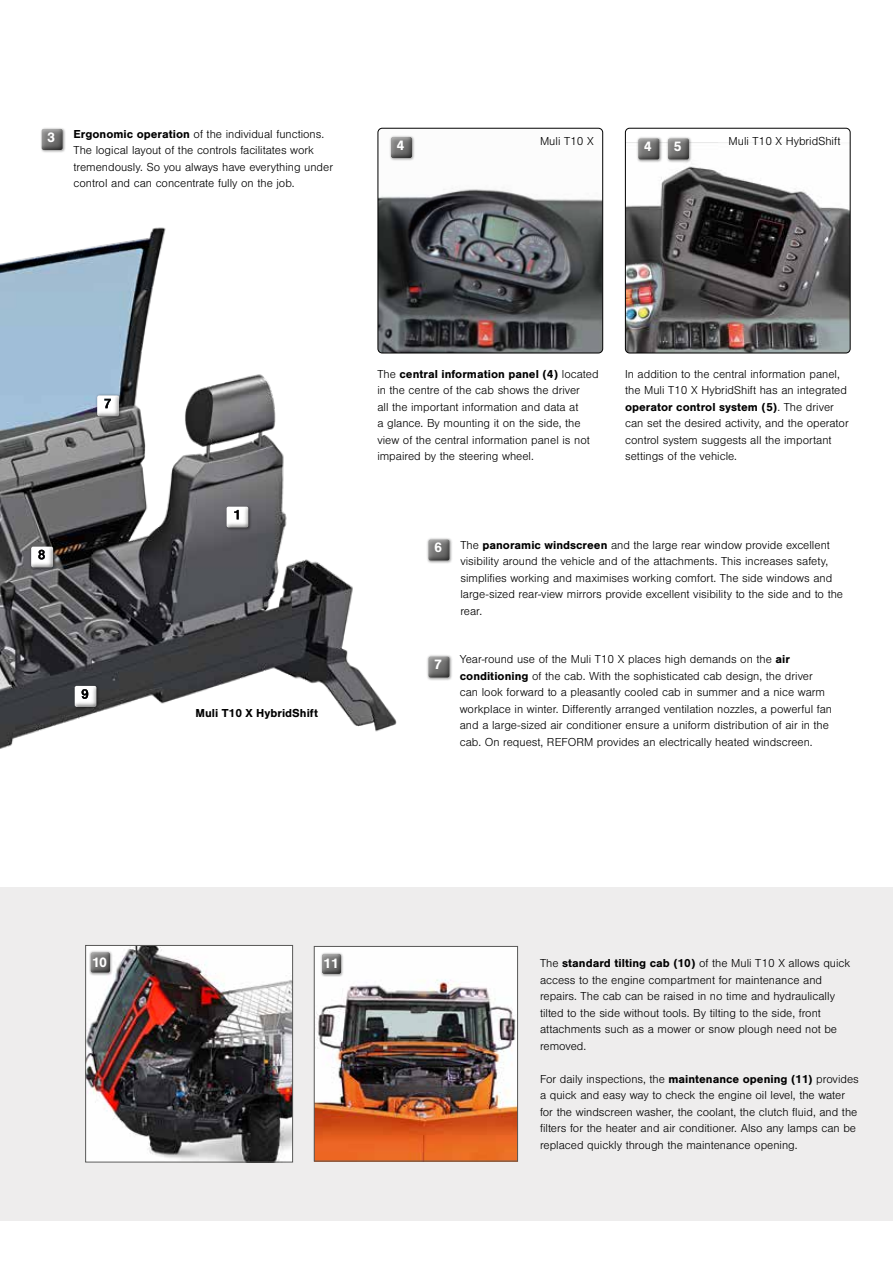
<style>
.page{position:relative;width:893px;height:1263px;background:#fff}
.page>*{position:absolute;margin:0;border:0;box-sizing:border-box;transform-origin:0 0}
.t1{font:700 14.25px "Nimbus San";color:#fff}
.t2{font:300 12px/16.5px "Nimbus San";color:#000}
.t3{font:700 12px "Nimbus San";color:#000}
.s1{font-weight:700}
</style>
<div class="page">
<div style="left:0;top:887px;width:893px;height:333px;background:#eeeded"></div>
<img style="left:87px;top:947px;width:204px;height:213px">
<div style="left:85px;top:945px;width:208px;height:217px;border:1px solid #575756"></div>
<img style="left:316px;top:948px;width:200px;height:211px">
<div style="left:314px;top:946px;width:204px;height:215px;border:1px solid #575756"></div>
<div style="left:320px;top:952px;width:24px;height:25px;background:#000;opacity:.4"></div>
<div style="left:321px;top:951px;width:26px;height:24px;background:#000;opacity:.75"></div>
<div style="left:427px;top:655px;width:26px;height:26px;background:#000;opacity:.4"></div>
<div style="left:427px;top:655px;width:29px;height:24px;background:#000;opacity:.75"></div>
<div style="left:427px;top:538px;width:26px;height:26px;background:#000;opacity:.4"></div>
<div style="left:427px;top:538px;width:29px;height:24px;background:#000;opacity:.75"></div>
<div style="left:40px;top:127px;width:26px;height:26px;background:#000;opacity:.4"></div>
<div style="left:40px;top:127px;width:29px;height:24px;background:#000;opacity:.75"></div>
<img style="left:625px;top:142px;width:225px;height:211px">
<div style="left:625px;top:128px;width:225px;height:225px;border:1px solid #000;border-radius:4px"></div>
<div style="left:666px;top:137px;width:26px;height:26px;background:#000;opacity:.4"></div>
<div style="left:667px;top:137px;width:29px;height:24px;background:#000;opacity:.75"></div>
<div style="left:636px;top:137px;width:27px;height:26px;background:#000;opacity:.4"></div>
<div style="left:637px;top:137px;width:29px;height:24px;background:#000;opacity:.75"></div>
<img style="left:378px;top:128px;width:225px;height:225px">
<div style="left:378px;top:128px;width:225px;height:225px;border:1px solid #000;border-radius:4px"></div>
<div style="left:389px;top:135px;width:27px;height:27px;background:#000;opacity:.4"></div>
<div style="left:390px;top:135px;width:29px;height:24px;background:#000;opacity:.75"></div>
<img style="left:0;top:223px;width:397px;height:526px">
<div style="left:95px;top:394px;width:27px;height:26px;background:#000;opacity:.4"></div>
<div style="left:96px;top:394px;width:30px;height:24px;background:#000;opacity:.75"></div>
<div style="left:225px;top:505px;width:27px;height:26px;background:#525156"></div>
<div style="left:225px;top:505px;width:30px;height:24px;background:#000;opacity:.75"></div>
<div style="left:29px;top:545px;width:27px;height:26px;background:#000;opacity:.4"></div>
<div style="left:30px;top:545px;width:30px;height:24px;background:#000;opacity:.75"></div>
<div style="left:73px;top:684px;width:27px;height:26px;background:#323232"></div>
<div style="left:73px;top:684px;width:31px;height:24px;background:#000;opacity:.75"></div>
<div style="left:89px;top:950px;width:24px;height:26px;background:#000;opacity:.4"></div>
<div style="left:89px;top:950px;width:27px;height:24px;background:#000;opacity:.75"></div>
<p class="t1" style="left:47px;top:129px;width:9px">3</p>
<p class="t2" style="left:74px;top:126px;width:261px"><span class="s1">Ergonomic operation</span> of the individual functions.<br>The logical layout of the controls facilitates work tremendously. So you always have everything under control and can concentrate fully on the job.</p>
<p class="t1" style="left:397px;top:137px;width:9px">4</p>
<p class="t2" style="left:540px;top:133px;width:55px">Muli T10 X</p>
<p class="t2" style="left:729px;top:133px;width:113px">Muli T10 X HybridShift</p>
<p class="t1" style="left:644px;top:138px;width:9px">4</p>
<p class="t1" style="left:673px;top:138px;width:9px">5</p>
<p class="t3" style="left:196px;top:706px;width:124px">Muli T10 X HybridShift</p>
<p class="t2" style="left:377px;top:366px;width:223px">The <span class="s1">central information panel (4)</span> located in the centre of the cab shows the driver<br>all the important information and data at<br>a glance. By mounting it on the side, the view of the central information panel is not impaired by the steering wheel.</p>
<p class="t2" style="left:625px;top:366px;width:225px">In addition to the central information panel, the Muli T10 X HybridShift has an integrated <span class="s1">operator control system (5)</span>. The driver can set the desired activity, and the operator control system suggests all the important settings of the vehicle.</p>
<p class="t1" style="left:434px;top:539px;width:9px">6</p>
<p class="t2" style="left:460px;top:537px;width:384px">The <span class="s1">panoramic windscreen</span> and the large rear window provide excellent visibility around the vehicle and of the attachments. This increases safety, simplifies working and maximises working comfort. The side windows and large-sized rear-view mirrors provide excellent visibility to the side and to the rear.</p>
<p class="t1" style="left:434px;top:656px;width:9px">7</p>
<p class="t2" style="left:460px;top:651px;width:374px">Year-round use of the Muli T10 X places high demands on the <span class="s1">air conditioning</span> of the cab. With the sophisticated cab design, the driver can look forward to a pleasantly cooled cab in summer and a nice warm workplace in winter. Differently arranged ventilation nozzles, a powerful fan and a large-sized air conditioner ensure a uniform distribution of air in the cab. On request, REFORM provides an electrically heated windscreen.</p>
<p class="t1" style="left:92px;top:954px;width:17px">10</p>
<p class="t1" style="left:323px;top:955px;width:17px">11</p>
<p class="t2" style="left:540px;top:955px;width:312px">The <span class="s1">standard tilting cab (10)</span> of the Muli T10 X allows quick access to the engine compartment for maintenance and repairs. The cab can be raised in no time and hydraulically tilted to the side without tools. By tilting to the side, front attachments such as a mower or snow plough need not be removed.</p>
<p class="t2" style="left:540px;top:1071px;width:320px">For daily inspections, the <span class="s1">maintenance opening (11)</span> provides a quick and easy way to check the engine oil level, the water for the windscreen washer, the coolant, the clutch fluid, and the filters for the heater and air conditioner. Also any lamps can be replaced quickly through the maintenance opening.</p>
</div>
